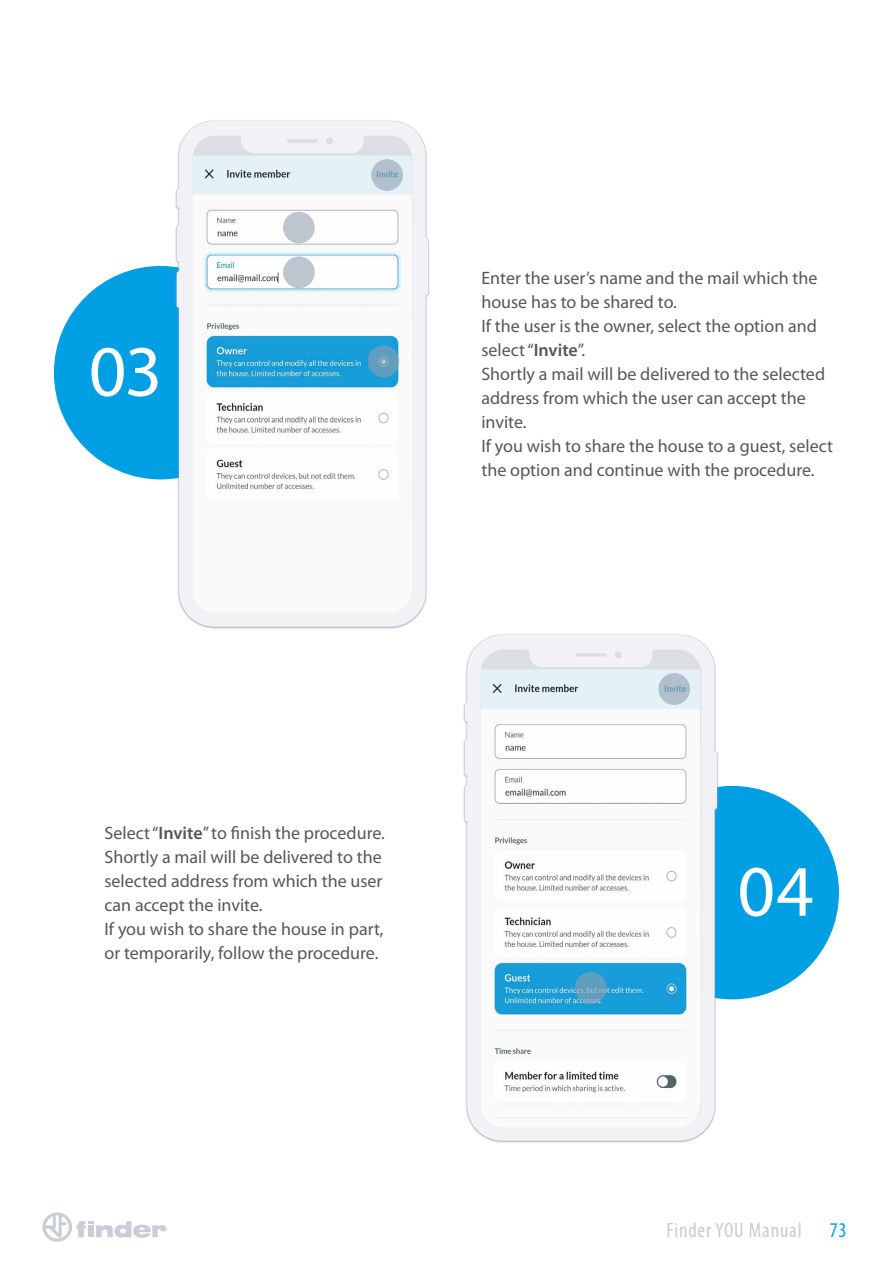
<style>
.page{position:relative;width:893px;height:1263px;background:#fff}
.page>*{position:absolute;margin:0;border:0;box-sizing:border-box;transform-origin:0 0}
.t1{font:72.9px "Myriad Pro";color:#fff}
.t2{font:condensed 21px "Myriad Pro";letter-spacing:.04em;color:#ccc}
.t3{font:condensed 21px "Myriad Pro";color:#009fe3}
.t4{font:18px/24px "Myriad Pro";color:#575756}
.s1{font-weight:600}
</style>
<div class="page">
<svg style="left:43px;top:1212px;width:123px;height:30px"></svg>
<div style="left:54px;top:266px;width:213px;height:213px;background:#009fe3;border-radius:50%"></div>
<div style="left:625px;top:786px;width:214px;height:213px;background:#009fe3;border-radius:50%"></div>
<img style="left:141px;top:120px;width:289px;height:509px">
<img style="left:192px;top:156px;width:221px;height:457px">
<div style="left:283px;top:256px;width:32px;height:32px;background:#bdc5cf;border-radius:50%"></div>
<svg style="left:371px;top:159px;width:32px;height:32px"></svg>
<div style="left:283px;top:212px;width:32px;height:31px;background:#bdc5cf;border-radius:50%"></div>
<svg style="left:368px;top:345px;width:31px;height:32px"></svg>
<img style="left:429px;top:621px;width:316px;height:522px">
<img style="left:481px;top:669px;width:220px;height:458px">
<svg style="left:658px;top:673px;width:32px;height:32px"></svg>
<svg style="left:575px;top:972px;width:32px;height:32px"></svg>
<h1 class="t1" style="left:89px;top:326px;width:75px">03</h1>
<p class="t4" style="left:481px;top:265px;width:353px">Enter the user’s name and the mail which the house has to be shared to.<br>If the user is the owner, select the option and select “<span class="s1">Invite</span>”.<br>Shortly a mail will be delivered to the selected address from which the user can accept the invite.<br>If you wish to share the house to a guest, select the option and continue with the procedure.</p>
<p class="t4" style="left:104px;top:821px;width:282px">Select “<span class="s1">Invite</span>” to finish the procedure.<br>Shortly a mail will be delivered to the selected address from which the user can accept the invite.<br>If you wish to share the house in part, or temporarily, follow the procedure.</p>
<h1 class="t1" style="left:738px;top:846px;width:78px">04</h1>
<p class="t2" style="left:666px;top:1218px;width:137px">Finder YOU Manual</p>
<p class="t3" style="left:830px;top:1218px;width:19px">73</p>
</div>
